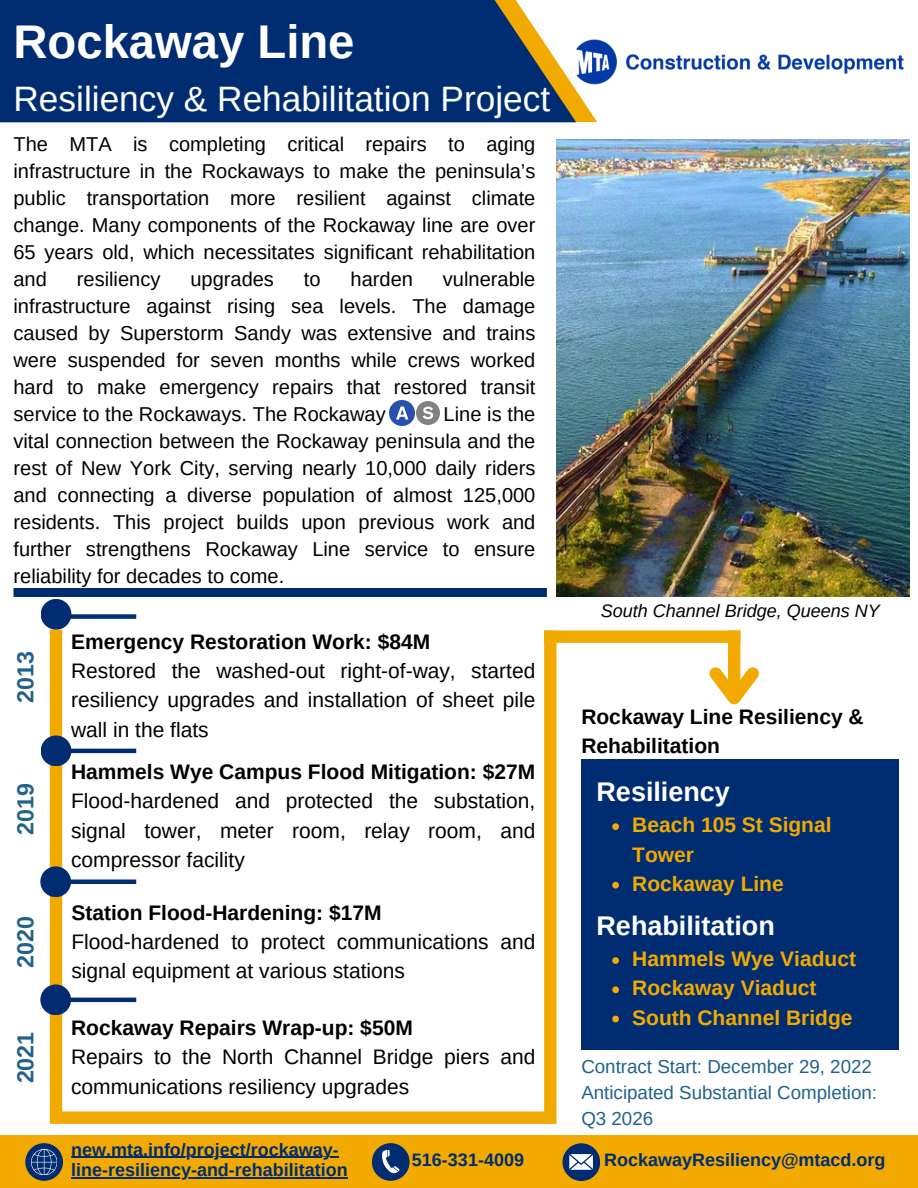
<style>
.page{position:relative;width:918px;height:1188px;background:#fff}
.page>*{position:absolute;margin:0;border:0;box-sizing:border-box;transform-origin:0 0}
.t1{font:700 47.25px "Arimo";color:#fff}
.t2{font:35.25px "Arimo";color:#fff}
.t3{font:700 27px "Arimo";color:#fff}
.t4{font:700 23.25px "Arimo";color:#21628a}
.t5{font:21px/29.2px "Arimo";color:#000}
.t6{font:700 21px/29.2px "Arimo";color:#f2a900}
.t7{font:700 21px/29.2px "Arimo";color:#000}
.t8{font:20.1px/27px "Arimo";color:#000;text-align:justify}
.t9{font:18.75px/25.8px "Arimo";color:#21628a}
.t10{font:700 18px "Arimo";color:#002d72}
.t11{font:italic 18px "Arimo";color:#000}
.s1{font-weight:700}
</style>
<div class="page">
<div style="left:0;top:0;width:512px;height:122px;background:#002d72"></div>
<svg style="left:512px;top:0;width:85px;height:123px"></svg>
<img style="left:576px;top:38px;width:328px;height:47px">
<div style="left:0;top:1136px;width:918px;height:52px;background:#f2a900"></div>
<img style="left:557px;top:140px;width:353px;height:457px">
<img style="left:414px;top:401px;width:26px;height:24px">
<img style="left:389px;top:400px;width:25px;height:25px">
<div style="left:581px;top:760px;width:318px;height:290px;background:#002d72"></div>
<div style="left:47px;top:614px;width:89px;height:5px;background:#002d72"></div>
<div style="left:50px;top:630px;width:12px;height:484px;background:#f2a900"></div>
<div style="left:41px;top:599px;width:30px;height:31px;background:#002d72;border-radius:50%"></div>
<hr style="left:47px;top:749px;width:89px;height:4px;background:#002d72">
<div style="left:41px;top:736px;width:30px;height:30px;background:#002d72;border-radius:50%"></div>
<hr style="left:47px;top:998px;width:89px;height:4px;background:#002d72">
<div style="left:40px;top:984px;width:31px;height:31px;background:#002d72;border-radius:50%"></div>
<hr style="left:47px;top:880px;width:89px;height:4px;background:#002d72">
<div style="left:40px;top:866px;width:31px;height:31px;background:#002d72;border-radius:50%"></div>
<div style="left:50px;top:1112px;width:500px;height:12px;background:#f2a900"></div>
<div style="left:544px;top:631px;width:13px;height:493px;background:#f2a900"></div>
<div style="left:544px;top:631px;width:196px;height:12px;background:#f2a900"></div>
<div style="left:14px;top:588px;width:533px;height:9px;background:#002d72"></div>
<div style="left:728px;top:631px;width:12px;height:67px;background:#f2a900"></div>
<svg style="left:709px;top:656px;width:50px;height:49px"></svg>
<div style="left:372px;top:1143px;width:38px;height:38px;background:#002d72;border-radius:50%"></div>
<hr style="left:71px;top:1157px;width:268px;height:1px;background:#002d72">
<hr style="left:71px;top:1177px;width:277px;height:1px;background:#002d72">
<div style="left:25px;top:1143px;width:38px;height:38px;background:#002d72;border-radius:50%"></div>
<svg style="left:31px;top:1149px;width:26px;height:26px"></svg>
<svg style="left:382px;top:1150px;width:18px;height:23px"></svg>
<svg style="left:612px;top:823px;width:7px;height:7px"></svg>
<svg style="left:612px;top:882px;width:7px;height:7px"></svg>
<svg style="left:612px;top:957px;width:7px;height:7px"></svg>
<svg style="left:612px;top:986px;width:7px;height:7px"></svg>
<svg style="left:612px;top:1016px;width:7px;height:6px"></svg>
<div style="left:563px;top:1143px;width:37px;height:38px;background:#002d72;border-radius:50%"></div>
<svg style="left:569px;top:1154px;width:24px;height:16px"></svg>
<h6 class="t1" style="left:14px;top:15px;width:343px">Rockaway Line</h6>
<h6 class="t2" style="left:14px;top:79px;width:538px">Resiliency &amp; Rehabilitation Project</h6>
<p class="t8" style="left:14px;top:131px;width:523px">The MTA is completing critical repairs to aging infrastructure in the Rockaways to make the peninsula’s public transportation more resilient against climate change. Many components of the Rockaway line are over 65 years old, which necessitates significant rehabilitation and</p>
<p class="t8" style="left:14px;top:266px;width:523px;text-indent:429px">vulnerable infrastructure against rising sea levels. The damage caused by Superstorm Sandy was extensive and trains were suspended for seven months while crews worked hard to make emergency repairs that restored transit service to the Rockaways. The Rockaway</p>
<p class="t8" style="left:77px;top:266px;width:85px">resiliency</p>
<p class="t8" style="left:190px;top:266px;width:85px">upgrades</p>
<p class="t8" style="left:304px;top:266px;width:18px">to</p>
<p class="t8" style="left:351px;top:266px;width:64px">harden</p>
<p class="t8" style="left:14px;top:401px;width:523px;text-indent:430px">Line is the vital connection between the Rockaway peninsula and the rest of New York City, serving nearly 10,000 daily riders and connecting a diverse population of almost 125,000 residents. This project builds upon previous work and further strengthens Rockaway Line service to ensure reliability for decades to come.</p>
<p class="t4" style="left:13px;top:703px;width:53px;rotate:-90deg">2013</p>
<h2 class="t4" style="left:13px;top:835px;width:53px;rotate:-90deg">2019</h2>
<p class="t4" style="left:13px;top:968px;width:53px;rotate:-90deg">2020</p>
<p class="t4" style="left:13px;top:1083px;width:53px;rotate:-90deg">2021</p>
<p class="t5" style="left:71px;top:627px;width:466px"><span class="s1">Emergency Restoration Work: $84M<br></span>Restored the washed-out right-of-way, started resiliency upgrades and installation of sheet pile wall in the flats</p>
<h4 class="t5" style="left:71px;top:757px;width:466px;text-align:justify"><span class="s1">Hammels Wye Campus Flood Mitigation: $27M </span>Flood-hardened and protected the substation, signal tower, meter room, relay room, and compressor facility</h4>
<h4 class="t5" style="left:71px;top:898px;width:466px"><span class="s1">Station Flood-Hardening: $17M<br></span>Flood-hardened to protect communications and signal equipment at various stations</h4>
<h5 class="t5" style="left:71px;top:1013px;width:466px"><span class="s1">Rockaway Repairs Wrap-up: $50M<br></span>Repairs to the North Channel Bridge piers and communications resiliency upgrades</h5>
<h6 class="t11" style="left:601px;top:600px;width:280px">South Channel Bridge, Queens NY</h6>
<h3 class="t7" style="left:581px;top:702px;width:284px">Rockaway Line Resiliency &amp;<br>Rehabilitation</h3>
<h3 class="t3" style="left:596px;top:776px;width:135px">Resiliency</h3>
<p class="t6" style="left:632px;top:810px;width:201px">Beach 105 St Signal<br>Tower</p>
<h4 class="t6" style="left:632px;top:869px;width:153px">Rockaway Line</h4>
<h3 class="t3" style="left:596px;top:910px;width:180px">Rehabilitation</h3>
<h4 class="t6" style="left:632px;top:944px;width:225px">Hammels Wye Viaduct</h4>
<h2 class="t6" style="left:632px;top:973px;width:186px">Rockaway Viaduct</h2>
<p class="t6" style="left:632px;top:1003px;width:222px">South Channel Bridge</p>
<p class="t9" style="left:581px;top:1054px;width:297px">Contract Start: December 29, 2022<br>Anticipated Substantial Completion:<br>Q3 2026</p>
<h3 class="t10" style="left:71px;top:1139px;width:269px">new.mta.info/project/rockaway-</h3>
<h3 class="t10" style="left:71px;top:1160px;width:278px">line-resiliency-and-rehabilitation</h3>
<p class="t10" style="left:412px;top:1150px;width:114px">516-331-4009</p>
<p class="t10" style="left:604px;top:1150px;width:283px">RockawayResiliency@mtacd.org</p>
</div>
